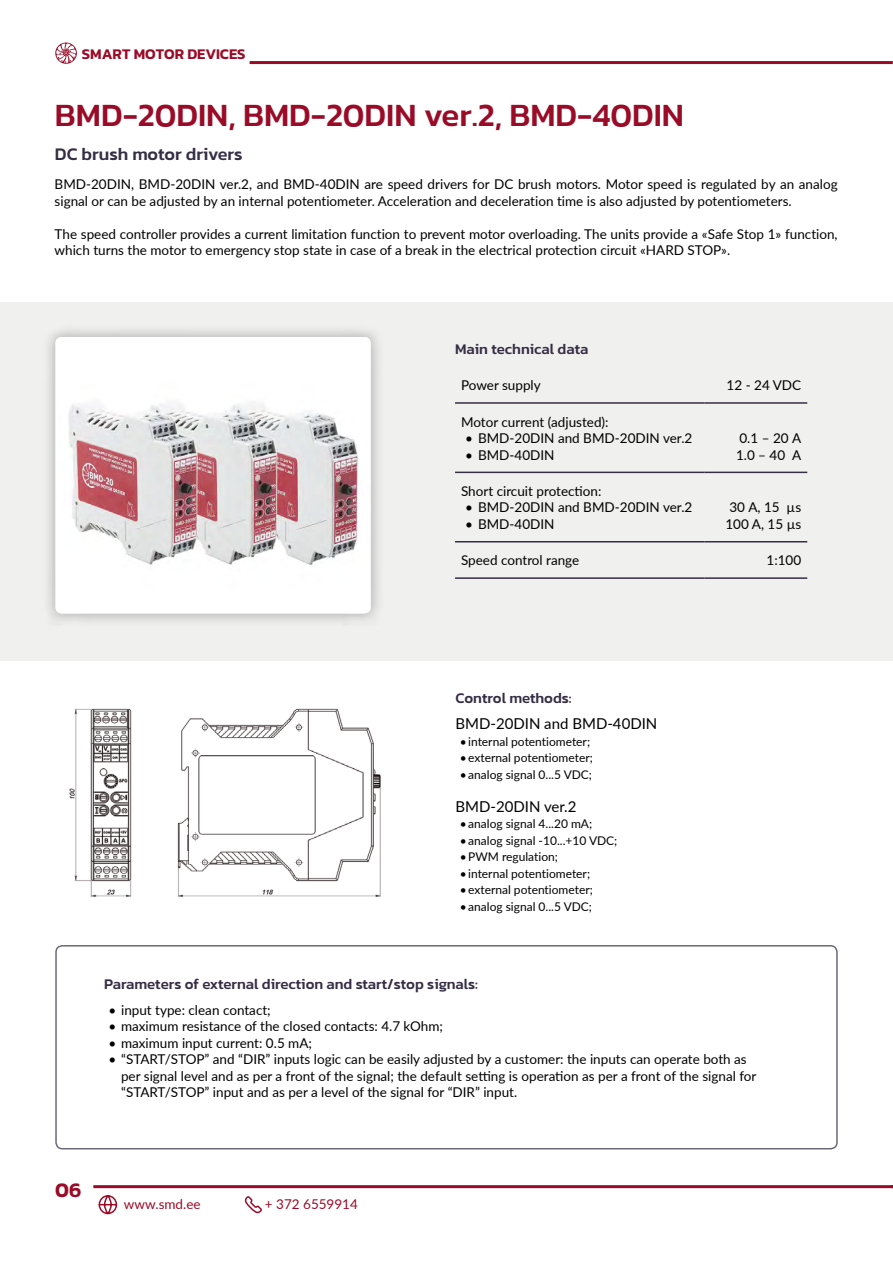
<style>
.page{position:relative;width:893px;height:1263px;background:#fff}
.page>*{position:absolute;margin:0;border:0;box-sizing:border-box;transform-origin:0 0}
.t1{font:500 33px "Kanit";color:#9a0b27}
.t2{font:600 21px "Kanit";color:#9a0b27}
.t3{font:500 18px "Kanit";color:#352d44}
.t4{font:500 15px "Kanit";color:#352d44}
.t5{font:15px "Lato";color:#000}
.t6{font:600 15px "Kanit";color:#9a0b27}
.t7{font:13.5px/16.5px "Lato";color:#000}
.t8{font:13.5px "Lato";color:#9a0b27}
.t9{font:12px "Lato";color:#000}
</style>
<div class="page">
<hr style="left:93px;top:1185px;width:800px;height:3px;background:#9a0b27">
<hr style="left:250px;top:61px;width:643px;height:3px;background:#9a0b27">
<svg style="left:55px;top:43px;width:22px;height:21px"></svg>
<svg style="left:98px;top:1195px;width:20px;height:20px"></svg>
<svg style="left:244px;top:1196px;width:18px;height:18px"></svg>
<div style="left:55px;top:945px;width:783px;height:204px;border:2px solid #6b6878;border-radius:6px"></div>
<div style="left:0;top:302px;width:893px;height:359px;background:#f0f0ef"></div>
<div style="left:41px;top:323px;width:344px;height:304px;background:#000;opacity:.25"></div>
<img style="left:56px;top:337px;width:314px;height:276px">
<hr style="left:455px;top:402px;width:249px;height:2px;background:#352d44">
<hr style="left:704px;top:402px;width:103px;height:2px;background:#352d44">
<hr style="left:455px;top:472px;width:249px;height:1px;background:#352d44">
<hr style="left:704px;top:472px;width:103px;height:1px;background:#352d44">
<hr style="left:455px;top:541px;width:249px;height:1px;background:#352d44">
<hr style="left:704px;top:541px;width:103px;height:1px;background:#352d44">
<hr style="left:455px;top:577px;width:249px;height:2px;background:#352d44">
<hr style="left:704px;top:577px;width:103px;height:2px;background:#352d44">
<img style="left:69px;top:708px;width:312px;height:189px">
<p class="t6" style="left:82px;top:43px;width:165px">SMART MOTOR DEVICES</p>
<h1 class="t1" style="left:55px;top:90px;width:631px">BMD-20DIN, BMD-20DIN ver.2, BMD-40DIN</h1>
<h3 class="t3" style="left:55px;top:141px;width:189px">DC brush motor drivers</h3>
<p class="t7" style="left:55px;top:176px;width:784px">BMD‑20DIN, BMD-20DIN ver.2, and BMD-40DIN are speed drivers for DC brush motors. Motor speed is regulated by an analog signal or can be adjusted by an internal potentiometer. Acceleration and deceleration time is also adjusted by potentiometers.</p>
<p class="t7" style="left:55px;top:225px;width:784px">The speed controller provides a current limitation function to prevent motor overloading. The units provide a «Safe Stop 1» function, which turns the motor to emergency stop state in case of a break in the electrical protection circuit «HARD STOP».</p>
<p class="t4" style="left:455px;top:337px;width:135px">Main technical data</p>
<p class="t7" style="left:461px;top:376px;width:81px">Power supply</p>
<p class="t7" style="left:727px;top:376px;width:76px">12 ‑ 24 VDC</p>
<p class="t7" style="left:461px;top:413px;width:149px">Motor current (adjusted):</p>
<p class="t7" style="left:465px;top:429px;width:229px">• BMD-20DIN and BMD-20DIN ver.2</p>
<p class="t7" style="left:465px;top:446px;width:91px">• BMD-40DIN</p>
<p class="t7" style="left:736px;top:429px;width:67px">0.1 – 20 А<br>1.0 – 40 А</p>
<p class="t7" style="left:461px;top:482px;width:142px">Short circuit protection:</p>
<p class="t7" style="left:465px;top:499px;width:229px">• BMD-20DIN and BMD-20DIN ver.2</p>
<p class="t7" style="left:465px;top:515px;width:91px">• BMD-40DIN</p>
<p class="t7" style="left:725px;top:499px;width:77px">30 А, 15 µs<br>100 A, 15 µs</p>
<p class="t7" style="left:461px;top:552px;width:120px">Speed control range</p>
<p class="t7" style="left:767px;top:552px;width:36px">1:100</p>
<p class="t4" style="left:455px;top:687px;width:118px">Control methods:</p>
<p class="t5" style="left:455px;top:713px;width:203px">BMD-20DIN and BMD-40DIN</p>
<p class="t9" style="left:460px;top:733px;width:132px">•internal potentiometer;</p>
<p class="t9" style="left:460px;top:749px;width:135px">•external potentiometer;</p>
<p class="t9" style="left:460px;top:766px;width:134px">•analog signal 0...5 VDC;</p>
<p class="t5" style="left:455px;top:795px;width:123px">BMD-20DIN ver.2</p>
<p class="t9" style="left:460px;top:815px;width:134px">•analog signal 4...20 mA;</p>
<p class="t9" style="left:460px;top:832px;width:159px">•analog signal -10...+10 VDC;</p>
<p class="t9" style="left:460px;top:848px;width:100px">•PWM regulation;</p>
<p class="t9" style="left:460px;top:865px;width:132px">•internal potentiometer;</p>
<p class="t9" style="left:460px;top:881px;width:135px">•external potentiometer;</p>
<p class="t9" style="left:460px;top:898px;width:134px">•analog signal 0...5 VDC;</p>
<p class="t4" style="left:104px;top:972px;width:375px">Parameters of external direction and start/stop signals:</p>
<p class="t7" style="left:108px;top:1001px;width:164px">• input type: clean contact;</p>
<p class="t7" style="left:108px;top:1018px;width:336px">• maximum resistance of the closed contacts: 4.7 kOhm;</p>
<p class="t7" style="left:108px;top:1034px;width:205px">• maximum input current: 0.5 mA;</p>
<p class="t7" style="left:121px;top:1051px;width:637px;text-indent:-13px">• “START/STOP” and “DIR” inputs logic can be easily adjusted by a customer: the inputs can operate both as per signal level and as per a front of the signal; the default setting is operation as per a front of the signal for “START/STOP” input and as per a level of the signal for “DIR” input.</p>
<h2 class="t2" style="left:55px;top:1174px;width:28px">06</h2>
<p class="t8" style="left:124px;top:1194px;width:78px">www.smd.ee</p>
<p class="t8" style="left:265px;top:1194px;width:95px">+ 372 6559914</p>
</div>
